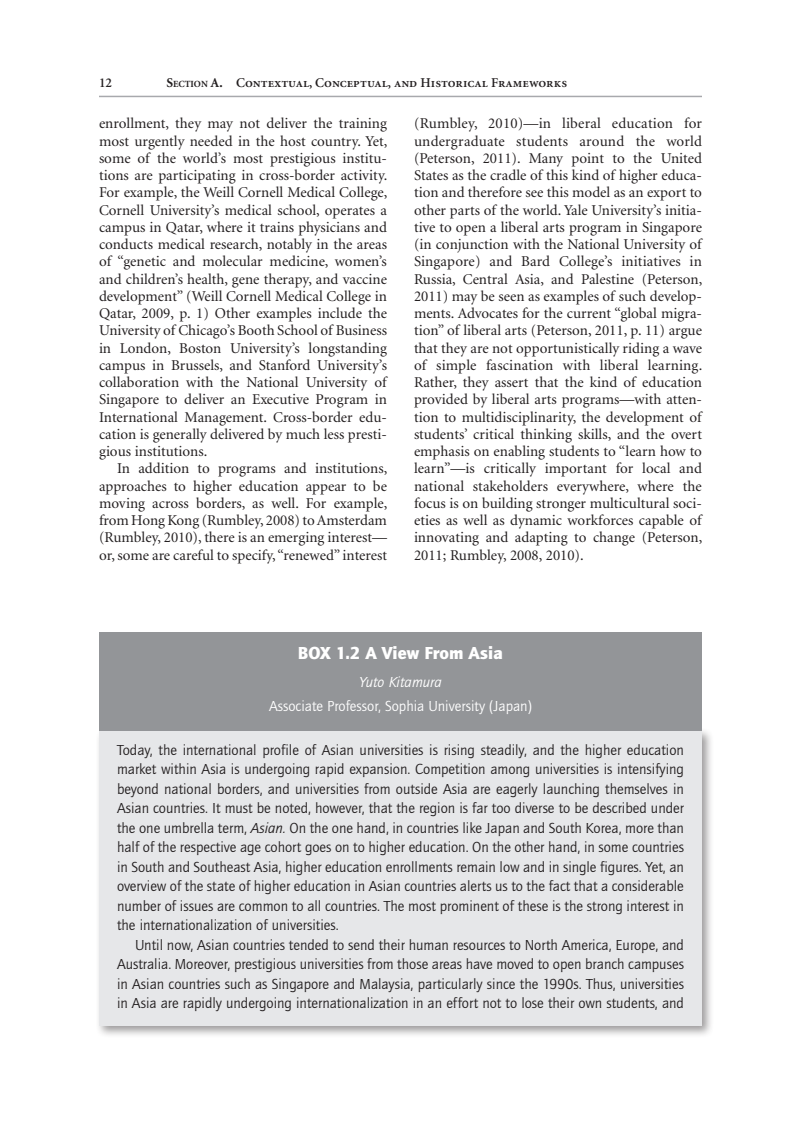
<style>
.page{position:relative;width:810px;height:1134px;background:#fff}
.page>*{position:absolute;margin:0;border:0;box-sizing:border-box;transform-origin:0 0}
.Box_Number___Caption{font:900 18px "Quay Sans EF";color:#fff}
.t1{font:15px/17.2px "Minion";color:#231f20;text-align:justify}
.Boxed_Text{font:15px/19.5px "Quay Sans EF";color:#231f20;text-align:justify}
.Boxed_affiliation{font:15px "Quay Sans EF";color:#fff}
.Boxed_author{font:italic 15px "Quay Sans EF";color:#fff}
.t2{font:13.5px "Minion Semibold SC";color:#231f20}
.t3{font:600 13.5px "Minion";color:#231f20}
.s1{font-family:"Minion";font-weight:700}
.s2{font-family:"Minion";font-weight:700;font-size:9.45px}
.s3{font-style:italic}
</style>
<div class="page">
<hr style="left:99px;top:96px;width:603px;height:1px;background:#a8a9ad">
<div style="left:95px;top:727px;width:620px;height:312px;background:#231f20;opacity:.45"></div>
<div style="left:99px;top:731px;width:603px;height:295px;background:#e6e7e9"></div>
<div style="left:99px;top:632px;width:603px;height:99px;background:#939598"></div>
<p class="t3" style="left:99px;top:76px;width:15px">12</p>
<p class="t2" style="left:166px;top:76px;width:402px"><span class="s1">S</span><span class="s2">ECTION</span> <span class="s1">A.</span> Contextual, Conceptual, and Historical Frameworks</p>
<p class="t1" style="left:99px;top:115px;width:290px">enrollment, they may not deliver the training most urgently needed in the host country. Yet, some of the world’s most prestigious institu&shy;tions are participating in cross-border activity.<br>For example, the Weill Cornell Medical College, Cornell University’s medical school, operates a campus in Qatar, where it trains physicians and conducts medical research, notably in the areas of “genetic and molecular medicine, women’s and children’s health, gene therapy, and vaccine development” (Weill Cornell Medical College in Qatar, 2009, p. 1) Other examples include the University of Chicago’s Booth School of Business in London, Boston University’s longstanding campus in Brussels, and Stanford University’s collaboration with the National University of Singapore to deliver an Executive Program in International Management. Cross-border edu&shy;cation is generally delivered by much less presti&shy;gious institutions.</p>
<p class="t1" style="left:99px;top:460px;width:290px;text-indent:18px">In addition to programs and institutions, approaches to higher education appear to be moving across borders, as well. For example, from Hong Kong (Rumbley, 2008) to Amsterdam (Rumbley, 2010), there is an emerging interest— or, some are careful to specify, “renewed” interest</p>
<p class="t1" style="left:414px;top:115px;width:290px">(Rumbley, 2010)—in liberal education for undergraduate students around the world (Peterson, 2011). Many point to the United States as the cradle of this kind of higher educa&shy;tion and therefore see this model as an export to other parts of the world. Yale University’s initia&shy;tive to open a liberal arts program in Singapore (in conjunction with the National University of Singapore) and Bard College’s initiatives in Russia, Central Asia, and Palestine (Peterson, 2011) may be seen as examples of such develop&shy;ments. Advocates for the current “global migra&shy;tion” of liberal arts (Peterson, 2011, p. 11) argue that they are not opportunistically riding a wave of simple fascination with liberal learning.<br>Rather, they assert that the kind of education provided by liberal arts programs—with atten&shy;tion to multidisciplinarity, the development of students’ critical thinking skills, and the overt emphasis on enabling students to “learn how to learn”—is critically important for local and national stakeholders everywhere, where the focus is on building stronger multicultural soci&shy;eties as well as dynamic workforces capable of innovating and adapting to change (Peterson, 2011; Rumbley, 2008, 2010).</p>
<p class="Box_Number___Caption" style="left:298px;top:642px;width:207px">BOX 1.2 A View From Asia</p>
<p class="Boxed_author" style="left:359px;top:674px;width:84px">Yuto Kitamura</p>
<p class="Boxed_affiliation" style="left:269px;top:698px;width:264px">Associate Professor, Sophia University (Japan)</p>
<p class="Boxed_Text" style="left:117px;top:740px;width:569px">Today, the international profile of Asian universities is rising steadily, and the higher education market within Asia is undergoing rapid expansion. Competition among universities is intensifying beyond national borders, and universities from outside Asia are eagerly launching themselves in Asian countries. It must be noted, however, that the region is far too diverse to be described under the one umbrella term, <span class="s3">Asian.</span> On the one hand, in countries like Japan and South Korea, more than half of the respective age cohort goes on to higher education. On the other hand, in some countries in South and Southeast Asia, higher education enrollments remain low and in single figures. Yet, an overview of the state of higher education in Asian countries alerts us to the fact that a considerable number of issues are common to all countries. The most prominent of these is the strong interest in the internationalization of universities.</p>
<p class="Boxed_Text" style="left:117px;top:935px;width:569px;text-indent:18px">Until now, Asian countries tended to send their human resources to North America, Europe, and Australia. Moreover, prestigious universities from those areas have moved to open branch campuses in Asian countries such as Singapore and Malaysia, particularly since the 1990s. Thus, universities in Asia are rapidly undergoing internationalization in an effort not to lose their own students, and</p>
</div>
